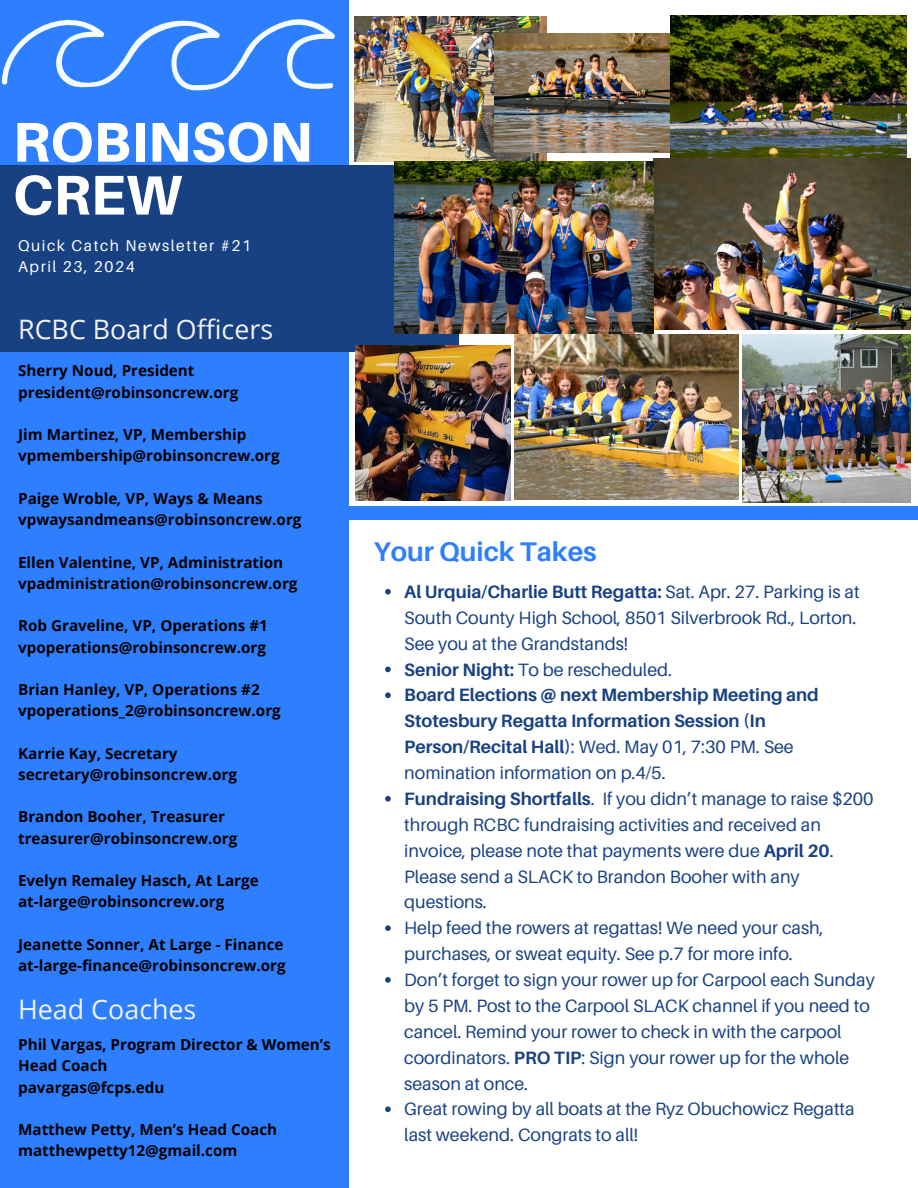
<style>
.page{position:relative;width:918px;height:1188px;background:#fff}
.page>*{position:absolute;margin:0;border:0;box-sizing:border-box;transform-origin:0 0}
.t1{font:800 56.1px/52.9px "Aileron";color:#fff}
.t2{font:700 27px "Aileron";color:#2e7fff}
.t3{font:26.85px "Open Sans";color:#f2f2f2}
.t4{font:17.85px/25.8px "Aileron";color:#184183}
.t5{font:700 17.85px/25.8px "Aileron";color:#184183}
.t6{font:15.6px "Aileron";letter-spacing:.1em;color:#fff}
.t7{font:700 15.15px/21.3px "Open Sans";color:#000}
.s1{font-style:italic}
.s2{font-weight:700}
.s3{font-weight:400}
</style>
<div class="page">
<div style="left:0;top:0;width:348px;height:1188px;background:#2e7fff"></div>
<div style="left:334px;top:506px;width:584px;height:14px;background:#2e7fff"></div>
<div style="left:0;top:166px;width:458px;height:185px;background:#184183"></div>
<svg style="left:2px;top:19px;width:333px;height:72px"></svg>
<img style="left:354px;top:16px;width:193px;height:145px">
<img style="left:670px;top:15px;width:237px;height:143px">
<img style="left:514px;top:334px;width:224px;height:166px">
<img style="left:742px;top:334px;width:169px;height:169px">
<img style="left:494px;top:34px;width:176px;height:119px">
<img style="left:653px;top:158px;width:258px;height:171px">
<img style="left:355px;top:346px;width:156px;height:155px">
<img style="left:394px;top:161px;width:259px;height:172px">
<svg style="left:385px;top:589px;width:6px;height:6px"></svg>
<svg style="left:385px;top:667px;width:6px;height:5px"></svg>
<svg style="left:385px;top:692px;width:6px;height:6px"></svg>
<svg style="left:385px;top:796px;width:6px;height:6px"></svg>
<svg style="left:385px;top:925px;width:6px;height:6px"></svg>
<svg style="left:385px;top:977px;width:6px;height:6px"></svg>
<svg style="left:385px;top:1106px;width:6px;height:6px"></svg>
<h5 class="t1" style="left:13px;top:114px;width:301px">ROBINSON<br>CREW</h5>
<h5 class="t6" style="left:18px;top:236px;width:234px">Quick Catch Newsletter #21</h5>
<h5 class="t6" style="left:18px;top:257px;width:118px">April 23, 2024</h5>
<h5 class="t3" style="left:18px;top:311px;width:257px">RCBC Board Officers</h5>
<h5 class="t7" style="left:18px;top:360px;width:222px">Sherry Noud, President president@robinsoncrew.org</h5>
<h5 class="t7" style="left:18px;top:424px;width:263px">Jim Martinez, VP, Membership vpmembership@robinsoncrew.org</h5>
<p class="t7" style="left:18px;top:487px;width:285px">Paige Wroble<span class="s1">,</span> VP, Ways &amp; Means vpwaysandmeans@robinsoncrew.org</p>
<p class="t7" style="left:18px;top:551px;width:281px">Ellen Valentine, VP, Administration vpadministration@robinsoncrew.org</p>
<p class="t7" style="left:18px;top:615px;width:251px">Rob Graveline, VP, Operations #1 vpoperations@robinsoncrew.org</p>
<h1 class="t7" style="left:18px;top:678px;width:264px">Brian Hanley, VP, Operations #2 vpoperations_2@robinsoncrew.org</h1>
<p class="t7" style="left:18px;top:742px;width:220px">Karrie Kay, Secretary secretary@robinsoncrew.org</p>
<p class="t7" style="left:18px;top:806px;width:221px">Brandon Booher, Treasurer treasurer@robinsoncrew.org</p>
<p class="t7" style="left:18px;top:870px;width:242px">Evelyn Remaley Hasch, At Large at-large@robinsoncrew.org</p>
<p class="t7" style="left:18px;top:933px;width:269px">Jeanette Sonner, At Large - Finance at-large-finance@robinsoncrew.org</p>
<p class="t3" style="left:18px;top:991px;width:180px">Head Coaches</p>
<p class="t7" style="left:18px;top:1034px;width:314px">Phil Vargas, Program Director &amp; Women’s<br>Head Coach<br>pavargas@fcps.edu</p>
<p class="t7" style="left:18px;top:1119px;width:261px">Matthew Petty, Men’s Head Coach matthewpetty12@gmail.com</p>
<p class="t2" style="left:374px;top:534px;width:224px">Your Quick Takes</p>
<h3 class="t4" style="left:404px;top:578px;width:457px"><span class="s2">Al Urquia/Charlie Butt Regatta:</span> Sat. Apr. 27. Parking is at<br>South County High School, 8501 Silverbrook Rd., Lorton.<br>See you at the Grandstands!</h3>
<p class="t4" style="left:404px;top:656px;width:269px"><span class="s2">Senior Night:</span> To be rescheduled.</p>
<p class="t5" style="left:404px;top:682px;width:416px">Board Elections @ next Membership Meeting and Stotesbury Regatta Information Session (In Person/Recital Hall)<span class="s3">: Wed. May 01, 7:30 PM. See nomination information on p.4/5.</span></p>
<p class="t4" style="left:404px;top:785px;width:471px"><span class="s2">Fundraising Shortfalls</span>. If you didn’t manage to raise $200 through RCBC fundraising activities and received an invoice, please note that payments were due <span class="s2">April 20</span>.<br>Please send a SLACK to Brandon Booher with any questions.</p>
<p class="t4" style="left:404px;top:915px;width:421px">Help feed the rowers at regattas! We need your cash, purchases, or sweat equity. See p.7 for more info.</p>
<h2 class="t4" style="left:404px;top:967px;width:472px">Don’t forget to sign your rower up for Carpool each Sunday by 5 PM. Post to the Carpool SLACK channel if you need to cancel. Remind your rower to check in with the carpool coordinators. <span class="s2">PRO TIP</span>: Sign your rower up for the whole season at once.</h2>
<p class="t4" style="left:404px;top:1096px;width:452px">Great rowing by all boats at the Ryz Obuchowicz Regatta last weekend. Congrats to all!</p>
</div>
